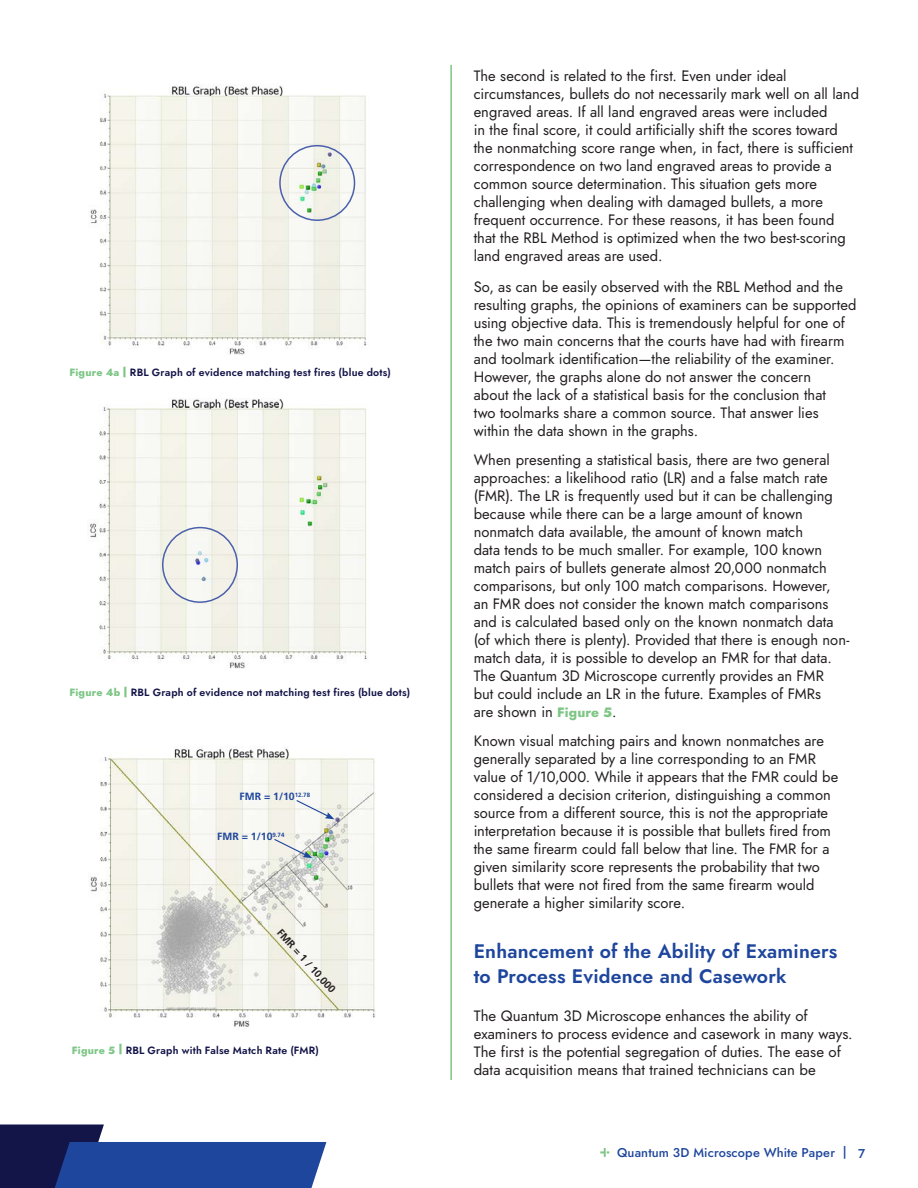
<style>
.page{position:relative;width:918px;height:1188px;background:#fff}
.page>*{position:absolute;margin:0;border:0;box-sizing:border-box;transform-origin:0 0}
.t1{font:600 19.5px/24.3px "Jost";letter-spacing:.01em;color:#1e469d}
.t2{font:15px/18px "Jost";color:#231f20}
.t3{font:500 12.75px "Jost";letter-spacing:.01em;color:#1e469d}
.t4{font:600 10.5px "Jost";letter-spacing:.02em;color:#131448}
.t5{font:700 10.5px "Frutiger LT Std";color:#1e469d}
.t6{font:700 10.5px "Frutiger LT Std";color:#231f20}
.s1{font-weight:800;color:#7ec686}
.s2{font-weight:900;color:#7ec686}
.s3{font-weight:800;font-size:13.5px;color:#7ec686}
</style>
<div class="page">
<img style="left:90px;top:84px;width:277px;height:271px">
<div style="left:279px;top:145px;width:76px;height:76px;border:2px solid #4a60ac;border-radius:50%"></div>
<img style="left:89px;top:398px;width:278px;height:271px">
<div style="left:162px;top:527px;width:76px;height:76px;border:2px solid #4a60ac;border-radius:50%"></div>
<img style="left:90px;top:747px;width:286px;height:280px">
<svg style="left:295px;top:799px;width:39px;height:20px"></svg>
<svg style="left:273px;top:838px;width:39px;height:20px"></svg>
<svg style="left:0;top:1125px;width:326px;height:63px"></svg>
<hr style="left:450px;top:65px;width:2px;height:1015px;background:#7ec686">
<svg style="left:600px;top:1148px;width:9px;height:9px"></svg>
<p class="t4" style="left:69px;top:365px;width:323px"><span class="s1">Figure 4a</span> <span class="s2">|</span> RBL Graph of evidence matching test fires (blue dots)</p>
<p class="t4" style="left:69px;top:685px;width:342px"><span class="s1">Figure 4b</span> <span class="s2">|</span> RBL Graph of evidence not matching test fires (blue dots)</p>
<p class="t5" style="left:240px;top:790px;width:72px">FMR = 1/10<sup>12.78</sup></p>
<p class="t5" style="left:217px;top:830px;width:69px">FMR = 1/10<sup>9.74</sup></p>
<p class="t6" style="left:284px;top:927px;width:83px;rotate:48deg">FMR = 1 / 10,000</p>
<p class="t4" style="left:72px;top:1043px;width:249px"><span class="s1">Figure 5</span> <span class="s2">|</span> RBL Graph with False Match Rate (FMR)</p>
<p class="t2" style="left:474px;top:67px;width:387px">The second is related to the first. Even under ideal circumstances, bullets do not necessarily mark well on all land engraved areas. If all land engraved areas were included<br>in the final score, it could artificially shift the scores toward the nonmatching score range when, in fact, there is sufficient correspondence on two land engraved areas to provide a common source determination. This situation gets more challenging when dealing with damaged bullets, a more frequent occurrence. For these reasons, it has been found that the RBL Method is optimized when the two best-scoring land engraved areas are used.</p>
<p class="t2" style="left:474px;top:278px;width:384px">So, as can be easily observed with the RBL Method and the resulting graphs, the opinions of examiners can be supported using objective data. This is tremendously helpful for one of the two main concerns that the courts have had with firearm and toolmark identification—the reliability of the examiner.<br>However, the graphs alone do not answer the concern<br>about the lack of a statistical basis for the conclusion that<br>two toolmarks share a common source. That answer lies within the data shown in the graphs.</p>
<p class="t2" style="left:474px;top:451px;width:377px">When presenting a statistical basis, there are two general approaches: a likelihood ratio (LR) and a false match rate (FMR). The LR is frequently used but it can be challenging because while there can be a large amount of known nonmatch data available, the amount of known match<br>data tends to be much smaller. For example, 100 known match pairs of bullets generate almost 20,000 nonmatch comparisons, but only 100 match comparisons. However,<br>an FMR does not consider the known match comparisons and is calculated based only on the known nonmatch data (of which there is plenty). Provided that there is enough non&shy;match data, it is possible to develop an FMR for that data.<br>The Quantum 3D Microscope currently provides an FMR<br>but could include an LR in the future. Examples of FMRs<br>are shown in <span class="s3">Figure 5</span>.</p>
<p class="t2" style="left:474px;top:732px;width:366px">Known visual matching pairs and known nonmatches are generally separated by a line corresponding to an FMR value of 1/10,000. While it appears that the FMR could be considered a decision criterion, distinguishing a common source from a different source, this is not the appropriate interpretation because it is possible that bullets fired from the same firearm could fall below that line. The FMR for a given similarity score represents the probability that two bullets that were not fired from the same firearm would generate a higher similarity score.</p>
<p class="t1" style="left:474px;top:940px;width:365px">Enhancement of the Ability of Examiners to Process Evidence and Casework</p>
<p class="t2" style="left:474px;top:1007px;width:381px">The Quantum 3D Microscope enhances the ability of examiners to process evidence and casework in many ways.<br>The first is the potential segregation of duties. The ease of data acquisition means that trained technicians can be</p>
<p class="t3" style="left:617px;top:1144px;width:250px">Quantum 3D Microscope White Paper | 7</p>
</div>
